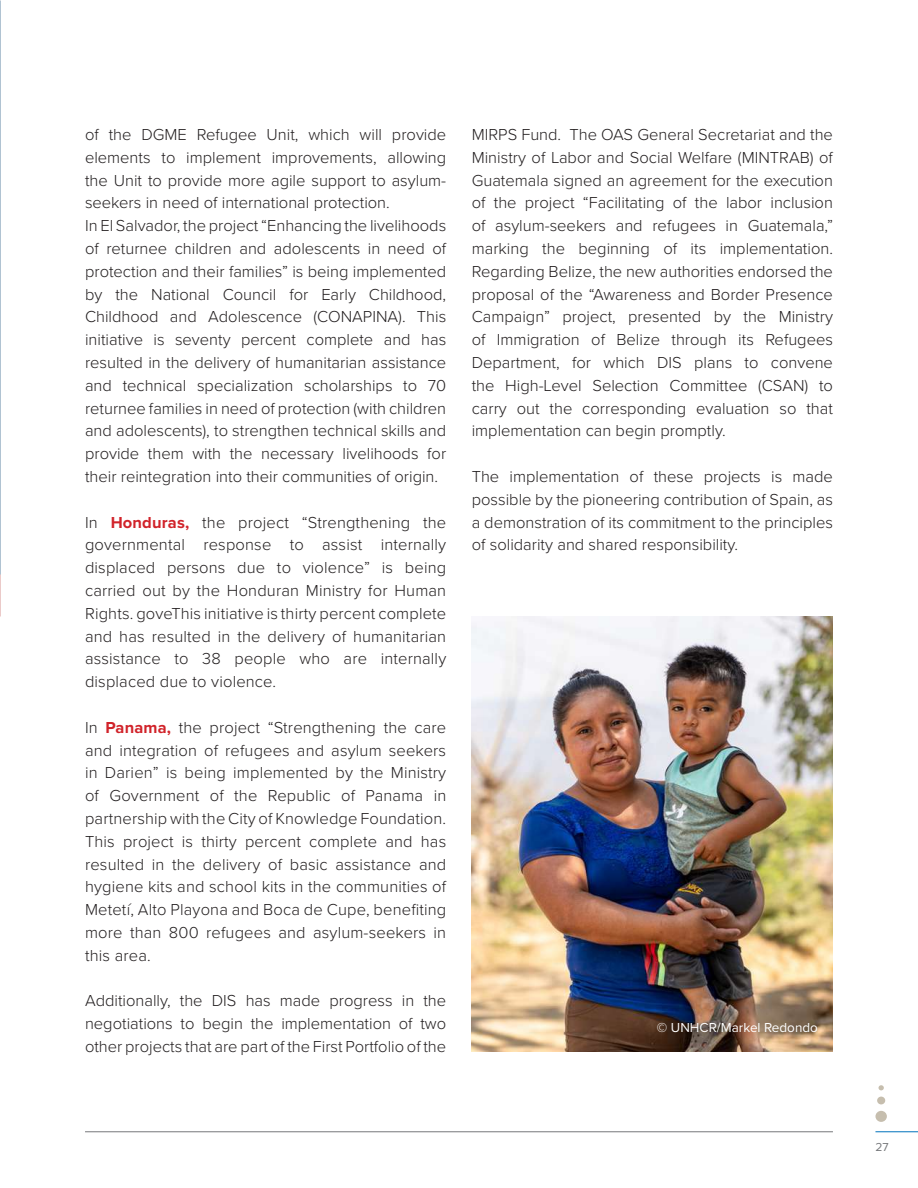
<style>
.page{position:relative;width:918px;height:1188px;background:#fff}
.page>*{position:absolute;margin:0;border:0;box-sizing:border-box;transform-origin:0 0}
.t1{font:300 16.5px/22.8px "Proxima Nova";color:#231f20;text-align:justify}
.t2{font:13.5px "Proxima Nova";color:#fff}
.t3{font:12px "Proxima Nova";color:#76787b}
.s1{font-weight:700;color:#d1232a}
</style>
<div class="page">
<hr style="left:85px;top:1132px;width:748px;height:1px;background:#76787b">
<hr style="left:875px;top:1132px;width:43px;height:1px;background:#0072bc">
<div style="left:875px;top:1111px;width:12px;height:11px;background:#c6beae;border-radius:50%"></div>
<div style="left:877px;top:1097px;width:8px;height:7px;background:#c6beae;border-radius:50%"></div>
<svg style="left:879px;top:1085px;width:5px;height:5px"></svg>
<img style="left:0;top:0;width:1px;height:574px">
<img style="left:472px;top:617px;width:361px;height:435px">
<p class="t1" style="left:85px;top:122px;width:363px;text-align:left">of the DGME Refugee Unit, which will provide elements to implement improvements, allowing the Unit to provide more agile support to asylum&shy;seekers in need of international protection.<br>In El Salvador, the project “Enhancing the livelihoods of returnee children and adolescents in need of protection and their families” is being implemented by the National Council for Early Childhood, Childhood and Adolescence (CONAPINA). This initiative is seventy percent complete and has resulted in the delivery of humanitarian assistance and technical specialization scholarships to 70 returnee families in need of protection (with children and adolescents), to strengthen technical skills and provide them with the necessary livelihoods for their reintegration into their communities of origin.</p>
<p class="t1" style="left:85px;top:510px;width:363px">In <span class="s1">Honduras,</span> the project “Strengthening the governmental response to assist internally displaced persons due to violence” is being carried out by the Honduran Ministry for Human Rights. goveThis initiative is thirty percent complete and has resulted in the delivery of humanitarian assistance to 38 people who are internally displaced due to violence.</p>
<p class="t1" style="left:85px;top:715px;width:363px">In <span class="s1">Panama,</span> the project “Strengthening the care and integration of refugees and asylum seekers in Darien” is being implemented by the Ministry of Government of the Republic of Panama in partnership with the City of Knowledge Foundation.<br>This project is thirty percent complete and has resulted in the delivery of basic assistance and hygiene kits and school kits in the communities of Metetí, Alto Playona and Boca de Cupe, benefiting more than 800 refugees and asylum-seekers in this area.</p>
<p class="t1" style="left:85px;top:989px;width:363px">Additionally, the DIS has made progress in the negotiations to begin the implementation of two other projects that are part of the First Portfolio of the</p>
<p class="t1" style="left:472px;top:122px;width:363px">MIRPS Fund. The OAS General Secretariat and the Ministry of Labor and Social Welfare (MINTRAB) of Guatemala signed an agreement for the execution of the project “Facilitating of the labor inclusion of asylum-seekers and refugees in Guatemala,” marking the beginning of its implementation.<br>Regarding Belize, the new authorities endorsed the proposal of the “Awareness and Border Presence Campaign” project, presented by the Ministry of Immigration of Belize through its Refugees Department, for which DIS plans to convene the High-Level Selection Committee (CSAN) to carry out the corresponding evaluation so that implementation can begin promptly.</p>
<p class="t1" style="left:472px;top:464px;width:363px">The implementation of these projects is made possible by the pioneering contribution of Spain, as a demonstration of its commitment to the principles of solidarity and shared responsibility.</p>
<p class="t2" style="left:657px;top:1017px;width:162px">© UNHCR/Markel Redondo</p>
<p class="t3" style="left:875px;top:1138px;width:15px">27</p>
</div>
